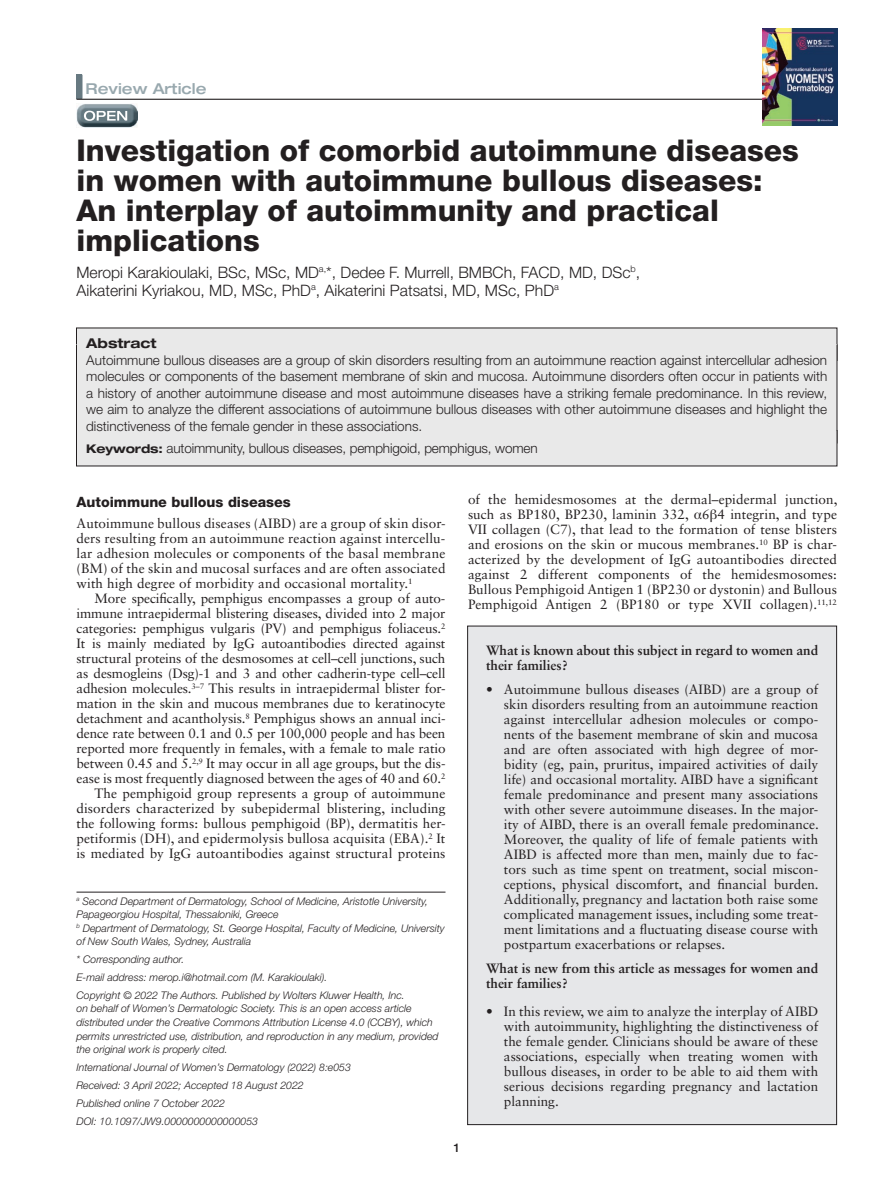
<style>
.page{position:relative;width:891px;height:1188px;background:#fff}
.page>*{position:absolute;margin:0;border:0;box-sizing:border-box;transform-origin:0 0}
.t1{font:800 30px/30px "Helvetica Neue LT Std";color:#231f20}
.t2{font:300 15.75px/18px "Helvetica Neue LT Std";color:#231f20}
.t3{font:500 expanded 15px "Helvetica Neue LT Std";color:#98a8ae}
.t4{font:800 14.25px "Helvetica Neue LT Std";color:#231f20}
.t5{font:13.5px/15px "Sabon LT Std";letter-spacing:-.01em;color:#231f20;text-align:justify}
.t6{font:300 13.5px/16.5px "Helvetica Neue LT Std";letter-spacing:-.01em;color:#231f20;text-align:justify}
.t7{font:700 13.5px/15px "Sabon LT Std";color:#231f20}
.t8{font:700 expanded 13.5px "Helvetica Neue LT Std";color:#231f20}
.t9{font:500 12px "Helvetica Neue LT Std";color:#231f20}
.t10{font:italic 300 10.5px/13.5px "Helvetica Neue LT Std";color:#231f20}
.s1{font-weight:700;font-stretch:expanded;font-size:12px}
.s2{font-family:"Gandhari Unicode"}
</style>
<div class="page">
<div style="left:76px;top:74px;width:6px;height:25px;background:#677981"></div>
<hr style="left:76px;top:99px;width:761px;height:1px;background:#231f20">
<img style="left:76px;top:104px;width:61px;height:24px">
<svg style="left:84px;top:111px;width:43px;height:10px"></svg>
<img style="left:763px;top:28px;width:75px;height:97px">
<div style="left:76px;top:328px;width:761px;height:34px;background:#e9e9e9"></div>
<div style="left:76px;top:344px;width:761px;height:101px;background:#e9e9e9"></div>
<hr style="left:76px;top:344px;width:1px;height:99px;background:#231f20">
<hr style="left:837px;top:344px;width:1px;height:99px;background:#231f20">
<div style="left:78px;top:445px;width:757px;height:19px;background:#e9e9e9"></div>
<hr style="left:76px;top:892px;width:370px;height:1px;background:#231f20">
<div style="left:468px;top:626px;width:369px;height:499px;background:#e6e7e9"></div>
<p class="t3" style="left:86px;top:80px;width:123px">Review Article</p>
<h1 class="t1" style="left:76px;top:135px;width:724px">Investigation of comorbid autoimmune diseases in women with autoimmune bullous diseases:<br>An interplay of autoimmunity and practical implications</h1>
<p class="t2" style="left:76px;top:263px;width:565px">Meropi Karakioulaki, BSc, MSc, MD<sup>a,</sup>*, Dedee F. Murrell, BMBCh, FACD, MD, DSc<sup>b</sup>,<br>Aikaterini Kyriakou, MD, MSc, PhD<sup>a</sup>, Aikaterini Patsatsi, MD, MSc, PhD<sup>a</sup></p>
<p class="t8" style="left:86px;top:335px;width:72px">Abstract</p>
<p class="t6" style="left:86px;top:351px;width:743px">Autoimmune bullous diseases are a group of skin disorders resulting from an autoimmune reaction against intercellular adhesion molecules or components of the basement membrane of skin and mucosa. Autoimmune disorders often occur in patients with a history of another autoimmune disease and most autoimmune diseases have a striking female predominance. In this review, we aim to analyze the different associations of autoimmune bullous diseases with other autoimmune diseases and highlight the distinctiveness of the female gender in these associations.</p>
<p class="t6" style="left:86px;top:440px;width:453px"><span class="s1">Keywords:</span> autoimmunity, bullous diseases, pemphigoid, pemphigus, women</p>
<p class="t4" style="left:76px;top:494px;width:216px">Autoimmune bullous diseases</p>
<p class="t5" style="left:76px;top:516px;width:371px">Autoimmune bullous diseases (AIBD) are a group of skin disor&shy;ders resulting from an autoimmune reaction against intercellu&shy;lar adhesion molecules or components of the basal membrane (BM) of the skin and mucosal surfaces and are often associated with high degree of morbidity and occasional mortality.<sup>1</sup></p>
<p class="t5" style="left:76px;top:591px;width:371px;text-align:right">More specifically, pemphigus encompasses a group of auto&shy;immune intraepidermal blistering diseases, divided into 2 major categories: pemphigus vulgaris (PV) and pemphigus foliaceus.<sup>2<br></sup>It is mainly mediated by IgG autoantibodies directed against structural proteins of the desmosomes at cell–cell junctions, such as desmogleins (Dsg)-1 and 3 and other cadherin-type cell–cell adhesion molecules.<sup>3–7</sup> This results in intraepidermal blister for&shy;mation in the skin and mucous membranes due to keratinocyte detachment and acantholysis.<sup>8</sup> Pemphigus shows an annual inci&shy;dence rate between 0.1 and 0.5 per 100,000 people and has been reported more frequently in females, with a female to male ratio between 0.45 and 5.<sup>2,9</sup> It may occur in all age groups, but the dis&shy;ease is most frequently diagnosed between the ages of 40 and 60.<sup>2<br></sup>The pemphigoid group represents a group of autoimmune disorders characterized by subepidermal blistering, including the following forms: bullous pemphigoid (BP), dermatitis her&shy;petiformis (DH), and epidermolysis bullosa acquisita (EBA).<sup>2</sup> It is mediated by IgG autoantibodies against structural proteins</p>
<p class="t10" style="left:76px;top:894px;width:370px"><sup>a</sup> Second Department of Dermatology, School of Medicine, Aristotle University, Papageorgiou Hospital, Thessaloniki, Greece<br><sup>b</sup> Department of Dermatology, St. George Hospital, Faculty of Medicine, University of New South Wales, Sydney, Australia</p>
<p class="t10" style="left:76px;top:950px;width:330px;line-height:18px">* Corresponding author.<br>E-mail address: merop.i@hotmail.com (M. Karakioulaki).<br>Copyright © 2022 The Authors. Published by Wolters Kluwer Health, Inc.</p>
<p class="t10" style="left:76px;top:1002px;width:364px">on behalf of Women’s Dermatologic Society. This is an open access article distributed under the Creative Commons Attribution License 4.0 (CCBY), which permits unrestricted use, distribution, and reproduction in any medium, provided the original work is properly cited.</p>
<p class="t10" style="left:76px;top:1058px;width:276px;line-height:18px">International Journal of Women’s Dermatology (2022) 8:e053<br>Received: 3 April 2022; Accepted 18 August 2022<br>Published online 7 October 2022<br>DOI: 10.1097/JW9.0000000000000053</p>
<p class="t9" style="left:453px;top:1140px;width:8px">1</p>
<p class="t5" style="left:468px;top:492px;width:371px">of the hemidesmosomes at the dermal–epidermal junction, such as BP180, BP230, laminin 332, <span class="s2">α</span>6<span class="s2">β</span>4 integrin, and type VII collagen (C7), that lead to the formation of tense blisters and erosions on the skin or mucous membranes.<sup>10</sup> BP is char&shy;acterized by the development of IgG autoantibodies directed against 2 different components of the hemidesmosomes:<br>Bullous Pemphigoid Antigen 1 (BP230 or dystonin) and Bullous Pemphigoid Antigen 2 (BP180 or type XVII collagen).<sup>11,12</sup></p>
<p class="t7" style="left:486px;top:642px;width:334px">What is known about this subject in regard to women and their families?</p>
<p class="t5" style="left:504px;top:681px;width:316px;text-indent:-18px">• Autoimmune bullous diseases (AIBD) are a group of skin disorders resulting from an autoimmune reaction against intercellular adhesion molecules or compo&shy;nents of the basement membrane of skin and mucosa and are often associated with high degree of mor&shy;bidity (eg, pain, pruritus, impaired activities of daily life) and occasional mortality. AIBD have a significant female predominance and present many associations with other severe autoimmune diseases. In the major&shy;ity of AIBD, there is an overall female predominance.<br>Moreover, the quality of life of female patients with AIBD is affected more than men, mainly due to fac&shy;tors such as time spent on treatment, social miscon&shy;ceptions, physical discomfort, and financial burden.<br>Additionally, pregnancy and lactation both raise some complicated management issues, including some treat&shy;ment limitations and a fluctuating disease course with postpartum exacerbations or relapses.</p>
<p class="t7" style="left:486px;top:960px;width:334px">What is new from this article as messages for women and their families?</p>
<p class="t5" style="left:504px;top:1004px;width:316px;text-indent:-18px">• In this review, we aim to analyze the interplay of AIBD with autoimmunity, highlighting the distinctiveness of the female gender. Clinicians should be aware of these associations, especially when treating women with bullous diseases, in order to be able to aid them with serious decisions regarding pregnancy and lactation planning.</p>
</div>
